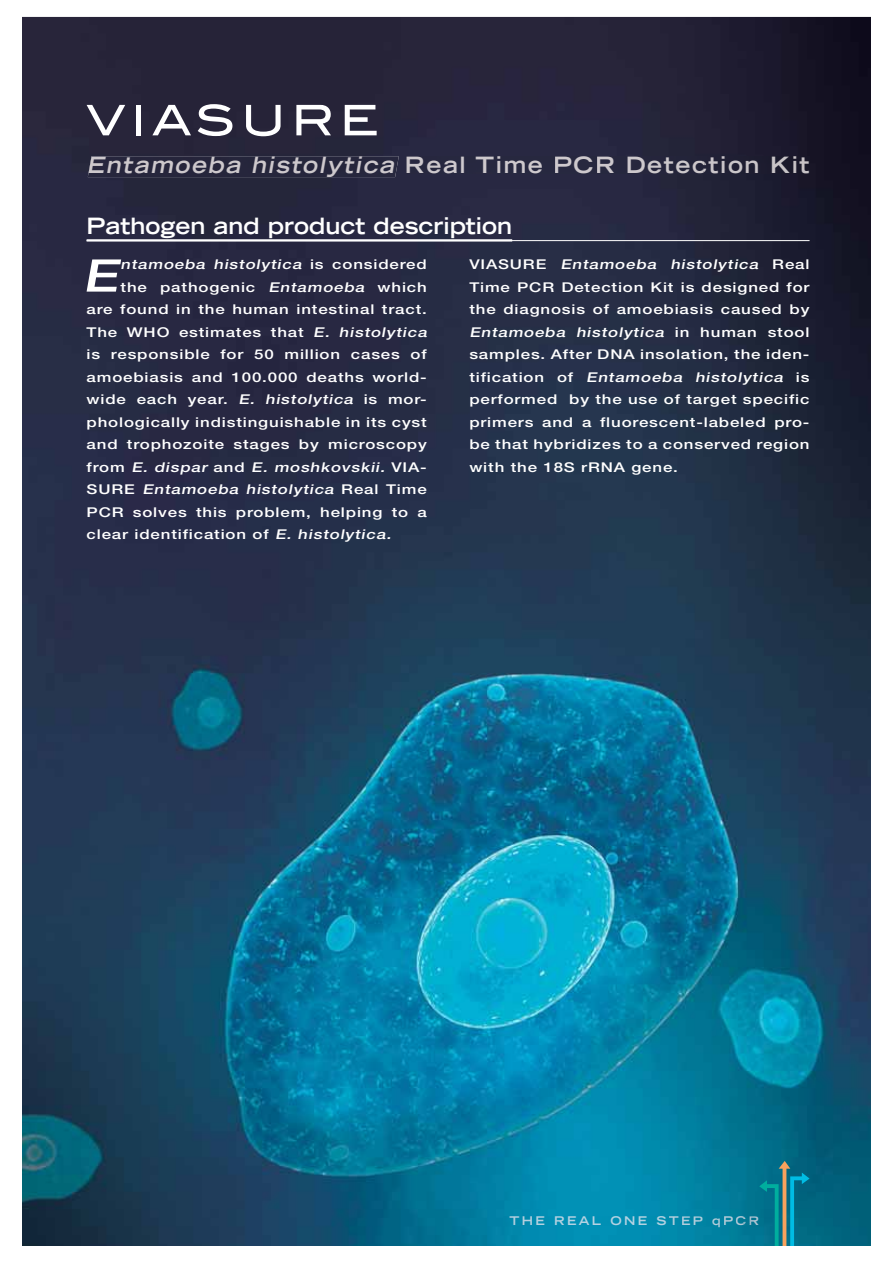
<style>
.page{position:relative;width:893px;height:1263px;background:#fff}
.page>*{position:absolute;margin:0;border:0;box-sizing:border-box;transform-origin:0 0}
.t1{font:italic 500 45px "Helvetica Neue";color:#fff;scale:1.25 1}
.t2{font:italic 700 expanded 22.5px "Trade Gothic LT Std";color:#cdc8cc}
.t3{font:700 expanded 22.5px "Trade Gothic LT Std";color:#fff}
.t4{font:500 13.5px/22.5px "Helvetica Neue";letter-spacing:.05em;color:#fff;text-align:justify;scale:1.25 1}
.t5{font:italic 500 13.5px "Helvetica Neue";letter-spacing:.05em;color:#fff;scale:1.25 1}
.t6{font:700 expanded 12px "Trade Gothic LT Std";letter-spacing:.2em;color:#b5d2e2}
.s1{color:#cdc8cb}
.s2{color:#ccc8cb}
.s3{font-style:normal}
.s4{font-style:normal;color:#cec9cd}
.s5{font-style:normal;color:#ccc8cb}
.s6{font-style:normal;color:#ccc7ca}
.s7{font-style:normal;color:#cbc6ca}
.s8{font-style:normal;color:#cac6c9}
.s9{font-style:normal;color:#cac5c8}
.s10{font-style:normal;color:#c8c4c7}
.s11{font-style:normal;color:#c8c3c6}
.s12{font-style:italic}
.s13{color:#b4cfdf}
.s14{color:#b4d1e0}
.s15{color:#b4d2e2}
.s16{color:#b5d2e1}
.s17{color:#b3cfdd}
.s18{color:#b3cddc}
.s19{color:#b4ccd9}
.s20{color:#b4cbd8}
.s21{color:#b2c8d5}
.s22{color:#b1c5d3}
</style>
<div class="page">
<img style="left:22px;top:17px;width:848px;height:1229px">
<svg style="left:87px;top:105px;width:38px;height:30px"></svg>
<div style="left:136px;top:105px;width:5px;height:30px;background:#fff"></div>
<svg style="left:152px;top:105px;width:39px;height:30px"></svg>
<svg style="left:198px;top:104px;width:34px;height:32px"></svg>
<svg style="left:246px;top:105px;width:35px;height:31px"></svg>
<svg style="left:296px;top:105px;width:35px;height:30px"></svg>
<svg style="left:345px;top:105px;width:32px;height:30px"></svg>
<hr style="left:87px;top:239px;width:425px;height:3px;background:#fff">
<hr style="left:87px;top:240px;width:722px;height:1px;background:#fff">
<img style="left:503px;top:1216px;width:163px;height:9px">
<svg style="left:669px;top:1216px;width:9px;height:9px"></svg>
<img style="left:682px;top:1216px;width:23px;height:9px">
<div style="left:88px;top:156px;width:311px;height:21px;background:#26263c"></div>
<img style="left:407px;top:156px;width:402px;height:17px">
<svg style="left:712px;top:1161px;width:97px;height:85px;background:#0b7a91"></svg>
<h2 class="t2" style="left:87px;top:156px;width:724px">Entamo<span class="s1">e</span>b<span class="s2">a</span> hist<span class="s2">o</span>lytica <span class="s3">Re</span><span class="s4">al Time P</span><span class="s3">CR D</span><span class="s5">ete</span><span class="s6">c</span><span class="s7">ti</span><span class="s8">o</span><span class="s9">n</span> <span class="s10">K</span><span class="s11">it</span></h2>
<h2 class="t3" style="left:87px;top:216px;width:427px">Pathogen and product description</h2>
<h1 class="t1" style="left:82px;top:259px;width:36px">E</h1>
<p class="t5" style="left:121px;top:259px;width:246px">ntamoeba histolytica <span class="s3">is considered</span></p>
<p class="t4" style="left:469px;top:254px;width:274px">VIASURE <span class="s12">Entamoeba histolytica</span> Real Time PCR Detection Kit is designed for the diagnosis of amoebiasis caused by <span class="s12">Entamoeba histolytica</span> in human stool samples. After DNA insolation, the iden&shy;tification of <span class="s12">Entamoeba histolytica</span> is performed by the use of target specific primers and a fluorescent-labeled pro&shy;be that hybridizes to a conserved region with the 18S rRNA gene.</p>
<p class="t4" style="left:121px;top:277px;width:246px">the pathogenic <span class="s12">Entamoeba</span> which</p>
<p class="t4" style="left:87px;top:299px;width:274px">are found in the human intestinal tract.</p>
<p class="t4" style="left:87px;top:322px;width:275px">The WHO estimates that <span class="s12">E. histolytica</span></p>
<p class="t4" style="left:87px;top:344px;width:274px">is responsible for 50 million cases of</p>
<p class="t4" style="left:87px;top:367px;width:274px">amoebiasis and 100.000 deaths world-</p>
<p class="t4" style="left:87px;top:389px;width:274px">wide each year. <span class="s12">E. histolytica</span> is mor-</p>
<p class="t4" style="left:87px;top:412px;width:274px">phologically indistinguishable in its cyst</p>
<p class="t4" style="left:87px;top:434px;width:274px">and trophozoite stages by microscopy</p>
<p class="t5" style="left:87px;top:462px;width:274px"><span class="s3">from</span> E. dispar <span class="s3">and</span> E. moshkovskii. <span class="s3">VIA-</span></p>
<p class="t5" style="left:87px;top:484px;width:274px"><span class="s3">SURE</span> Entamoeba histolytica <span class="s3">Real Time</span></p>
<p class="t4" style="left:87px;top:502px;width:274px">PCR solves this problem, helping to a</p>
<p class="t4" style="left:87px;top:524px;width:247px">clear identification of <span class="s12">E. histolytica.</span></p>
<p class="t6" style="left:509px;top:1216px;width:251px"><span class="s13">TH</span><span class="s14">E R</span>EAL <span class="s15">ON</span><span class="s16">E S</span><span class="s17">T</span><span class="s18">EP</span> <span class="s19">q</span><span class="s20">P</span><span class="s21">C</span><span class="s22">R</span></p>
</div>
